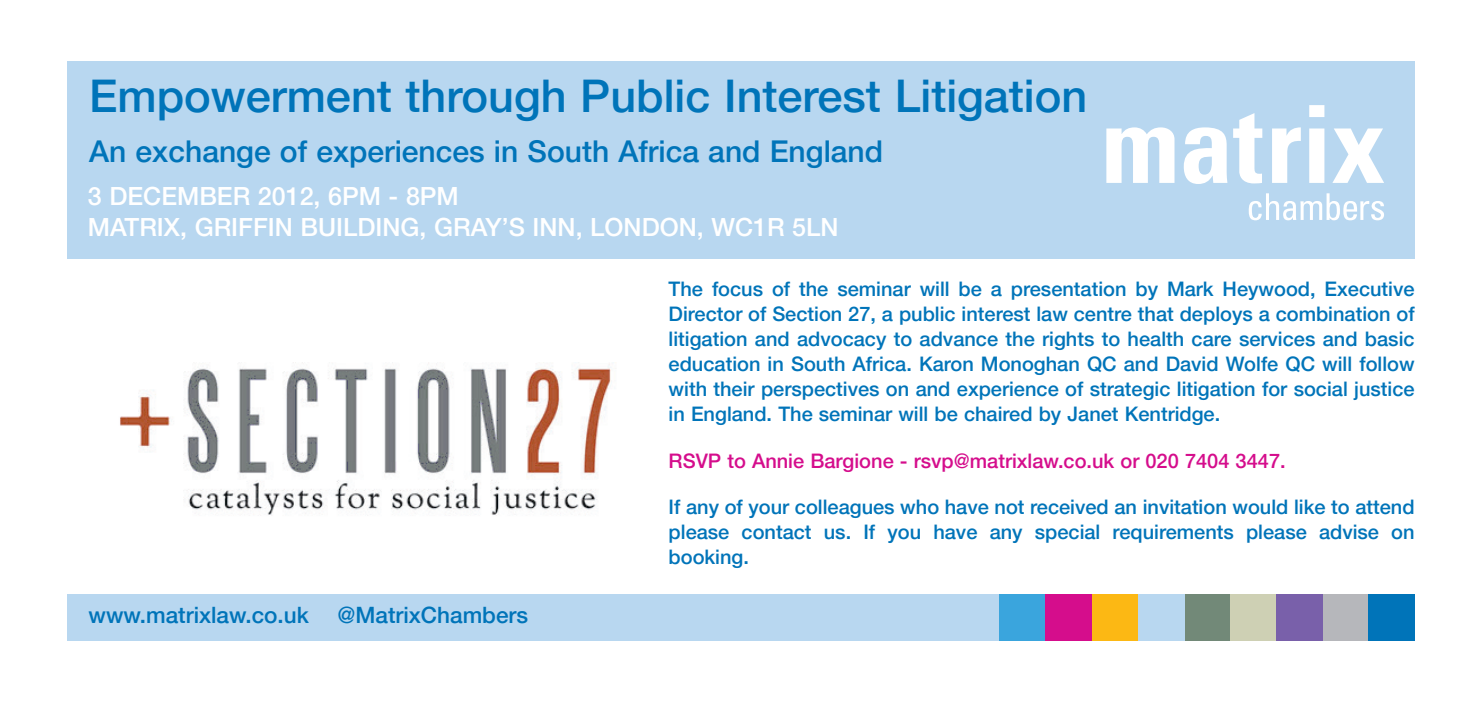
<style>
.page{position:relative;width:1482px;height:702px;background:#fff}
.page>*{position:absolute;margin:0;border:0;box-sizing:border-box;transform-origin:0 0}
.t1{font:500 45px "Helvetica Neue LT";color:#0074b9}
.t2{font:500 30px "Helvetica Neue LT";color:#0074b9}
.t3{font:500 25px/31.2px "Helvetica Neue LT";color:#fff}
.t4{font:500 22.5px "Helvetica Neue LT";color:#0074b9}
.t5{font:500 20px/25px "Helvetica Neue LT";color:#0074b9;text-align:justify}
.t6{font:500 20px "Helvetica Neue LT";color:#d50d8c}
</style>
<div class="page">
<img style="left:120px;top:362px;width:494px;height:153px">
<div style="left:67px;top:61px;width:1347px;height:197px;background:#b8d7f0"></div>
<div style="left:67px;top:594px;width:932px;height:46px;background:#b8d7f0"></div>
<div style="left:999px;top:594px;width:46px;height:46px;background:#3aa5dd"></div>
<div style="left:1322px;top:594px;width:46px;height:46px;background:#b6b7bb"></div>
<div style="left:1368px;top:594px;width:46px;height:46px;background:#0074b9"></div>
<div style="left:1183px;top:594px;width:47px;height:46px;background:#728978"></div>
<div style="left:1230px;top:594px;width:46px;height:46px;background:#ced0b4"></div>
<div style="left:1276px;top:594px;width:46px;height:46px;background:#7960aa"></div>
<div style="left:1091px;top:594px;width:46px;height:46px;background:#fcb814"></div>
<div style="left:1137px;top:594px;width:46px;height:46px;background:#b8d7f0"></div>
<div style="left:1045px;top:594px;width:46px;height:46px;background:#d50d8c"></div>
<svg style="left:1106px;top:127px;width:68px;height:56px"></svg>
<svg style="left:1183px;top:113px;width:79px;height:71px"></svg>
<svg style="left:1272px;top:127px;width:28px;height:56px"></svg>
<svg style="left:1309px;top:105px;width:15px;height:78px"></svg>
<svg style="left:1332px;top:128px;width:51px;height:55px"></svg>
<svg style="left:1248px;top:193px;width:135px;height:27px"></svg>
<h1 class="t1" style="left:89px;top:80px;width:999px">Empowerment through Public Interest Litigation</h1>
<h2 class="t2" style="left:89px;top:141px;width:795px">An exchange of experiences in South Africa and England</h2>
<p class="t3" style="left:88px;top:183px;width:752px">3 DECEMBER 2012, 6PM - 8PM<br>MATRIX, GRIFFIN BUILDING, GRAY’S INN, LONDON, WC1R 5LN</p>
<p class="t4" style="left:89px;top:607px;width:222px">www.matrixlaw.co.uk</p>
<p class="t4" style="left:337px;top:607px;width:192px">@MatrixChambers</p>
<p class="t5" style="left:668px;top:279px;width:747px">The focus of the seminar will be a presentation by Mark Heywood, Executive Director of Section 27, a public interest law centre that deploys a combination of litigation and advocacy to advance the rights to health care services and basic education in South Africa. Karon Monoghan QC and David Wolfe QC will follow with their perspectives on and experience of strategic litigation for social justice in England. The seminar will be chaired by Janet Kentridge.</p>
<p class="t6" style="left:668px;top:453px;width:618px">RSVP to Annie Bargione - rsvp@matrixlaw.co.uk or 020 7404 3447.</p>
<p class="t5" style="left:668px;top:496px;width:747px">If any of your colleagues who have not received an invitation would like to attend please contact us. If you have any special requirements please advise on booking.</p>
</div>
